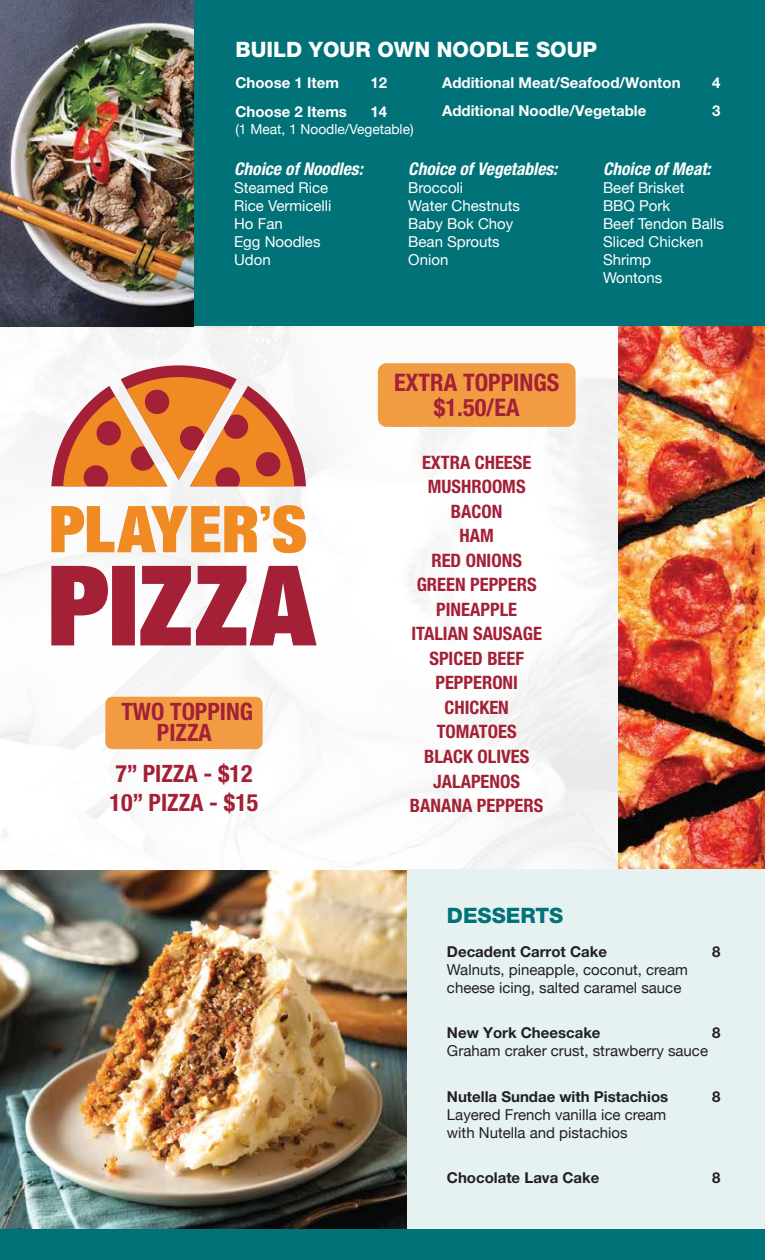
<style>
.page{position:relative;width:765px;height:1260px;background:#fff}
.page>*{position:absolute;margin:0;border:0;box-sizing:border-box;transform-origin:0 0}
.t1{font:700 condensed 24.25px/24.9px "Helvetica Neue LT Pro";color:#a32036;text-align:center}
.t2{font:700 condensed 24px/21.5px "Helvetica Neue LT Pro";color:#a32036;text-align:center}
.t3{font:800 21.25px "Helvetica Neue LT Pro";color:#fff}
.t4{font:800 21.25px "Helvetica Neue LT Pro";color:#007278}
.t5{font:700 condensed 18.5px/24.5px "Helvetica Neue LT Pro";color:#a32036;text-align:center}
.t6{font:italic 700 condensed 17.5px "Helvetica Neue LT Pro";color:#fff}
.t7{font:15px/18px "Helvetica Neue";color:#fff}
.t8{font:15px/18px "Helvetica Neue";color:#231f20}
.t9{font:700 15px "Helvetica Neue LT Pro";color:#fff}
.t10{font:700 15px "Helvetica Neue LT Pro";color:#231f20}
.t11{font:13.75px "Helvetica Neue";color:#fff}
</style>
<div class="page">
<img style="left:0;top:870px;width:407px;height:359px">
<img style="left:0;top:326px;width:618px;height:544px">
<img style="left:618px;top:326px;width:147px;height:543px">
<div style="left:378px;top:363px;width:198px;height:64px;background:#f19c43;border-radius:9px"></div>
<div style="left:105px;top:697px;width:158px;height:52px;background:#f19c43;border-radius:7px"></div>
<svg style="left:51px;top:566px;width:266px;height:79px"></svg>
<svg style="left:51px;top:505px;width:255px;height:48px"></svg>
<svg style="left:51px;top:365px;width:255px;height:121px"></svg>
<div style="left:224px;top:414px;width:24px;height:25px;background:#a32036;border-radius:50%"></div>
<div style="left:256px;top:452px;width:24px;height:24px;background:#a32036;border-radius:50%"></div>
<div style="left:0;top:0;width:765px;height:326px;background:#007278"></div>
<img style="left:0;top:0;width:194px;height:326px">
<div style="left:407px;top:869px;width:358px;height:391px;background:#e6f1f2"></div>
<div style="left:0;top:1229px;width:765px;height:31px;background:#007278"></div>
<h3 class="t3" style="left:235px;top:37px;width:363px">BUILD YOUR OWN NOODLE SOUP</h3>
<p class="t9" style="left:235px;top:74px;width:105px">Choose 1 Item</p>
<p class="t9" style="left:370px;top:74px;width:18px">12</p>
<p class="t9" style="left:235px;top:103px;width:113px">Choose 2 Items</p>
<p class="t9" style="left:370px;top:103px;width:18px">14</p>
<p class="t11" style="left:235px;top:121px;width:180px">(1 Meat, 1 Noodle/Vegetable)</p>
<p class="t9" style="left:442px;top:74px;width:240px">Additional Meat/Seafood/Wonton</p>
<p class="t9" style="left:712px;top:74px;width:10px">4</p>
<p class="t9" style="left:442px;top:101px;width:206px">Additional Noodle/Vegetable</p>
<p class="t9" style="left:712px;top:101px;width:10px">3</p>
<p class="t6" style="left:234px;top:158px;width:130px">Choice of Noodles:</p>
<p class="t7" style="left:234px;top:178px;width:99px">Steamed Rice<br>Rice Vermicelli<br>Ho Fan<br>Egg Noodles<br>Udon</p>
<p class="t6" style="left:408px;top:158px;width:151px">Choice of Vegetables:</p>
<p class="t7" style="left:408px;top:178px;width:113px">Broccoli<br>Water Chestnuts<br>Baby Bok Choy<br>Bean Sprouts<br>Onion</p>
<h2 class="t2" style="left:121px;top:700px;width:133px">TWO TOPPING<br>PIZZA</h2>
<h2 class="t2" style="left:110px;top:759px;width:150px;line-height:28.8px;text-align:left">7” PIZZA - $12<br>10” PIZZA - $15</h2>
<h1 class="t1" style="left:394px;top:370px;width:167px">EXTRA TOPPINGS $1.50/EA</h1>
<p class="t5" style="left:410px;top:450px;width:135px">EXTRA CHEESE<br>MUSHROOMS<br>BACON<br>HAM<br>RED ONIONS<br>GREEN PEPPERS<br>PINEAPPLE<br>ITALIAN SAUSAGE<br>SPICED BEEF<br>PEPPERONI<br>CHICKEN<br>TOMATOES<br>BLACK OLIVES<br>JALAPENOS<br>BANANA PEPPERS</p>
<p class="t6" style="left:603px;top:158px;width:109px">Choice of Meat:</p>
<p class="t7" style="left:603px;top:178px;width:122px">Beef Brisket<br>BBQ Pork<br>Beef Tendon Balls<br>Sliced Chicken<br>Shrimp<br>Wontons</p>
<h3 class="t4" style="left:447px;top:902px;width:118px">DESSERTS</h3>
<p class="t10" style="left:447px;top:942px;width:162px">Decadent Carrot Cake</p>
<p class="t10" style="left:712px;top:942px;width:10px">8</p>
<p class="t8" style="left:447px;top:960px;width:242px">Walnuts, pineapple, coconut, cream cheese icing, salted caramel sauce</p>
<p class="t10" style="left:447px;top:1024px;width:155px">New York Cheescake</p>
<p class="t10" style="left:712px;top:1024px;width:10px">8</p>
<p class="t8" style="left:447px;top:1042px;width:263px">Graham craker crust, strawberry sauce</p>
<p class="t10" style="left:447px;top:1087px;width:223px">Nutella Sundae with Pistachios</p>
<p class="t10" style="left:712px;top:1087px;width:10px">8</p>
<p class="t8" style="left:447px;top:1105px;width:221px">Layered French vanilla ice cream with Nutella and pistachios</p>
<p class="t10" style="left:447px;top:1169px;width:154px">Chocolate Lava Cake</p>
<p class="t10" style="left:712px;top:1169px;width:10px">8</p>
</div>
